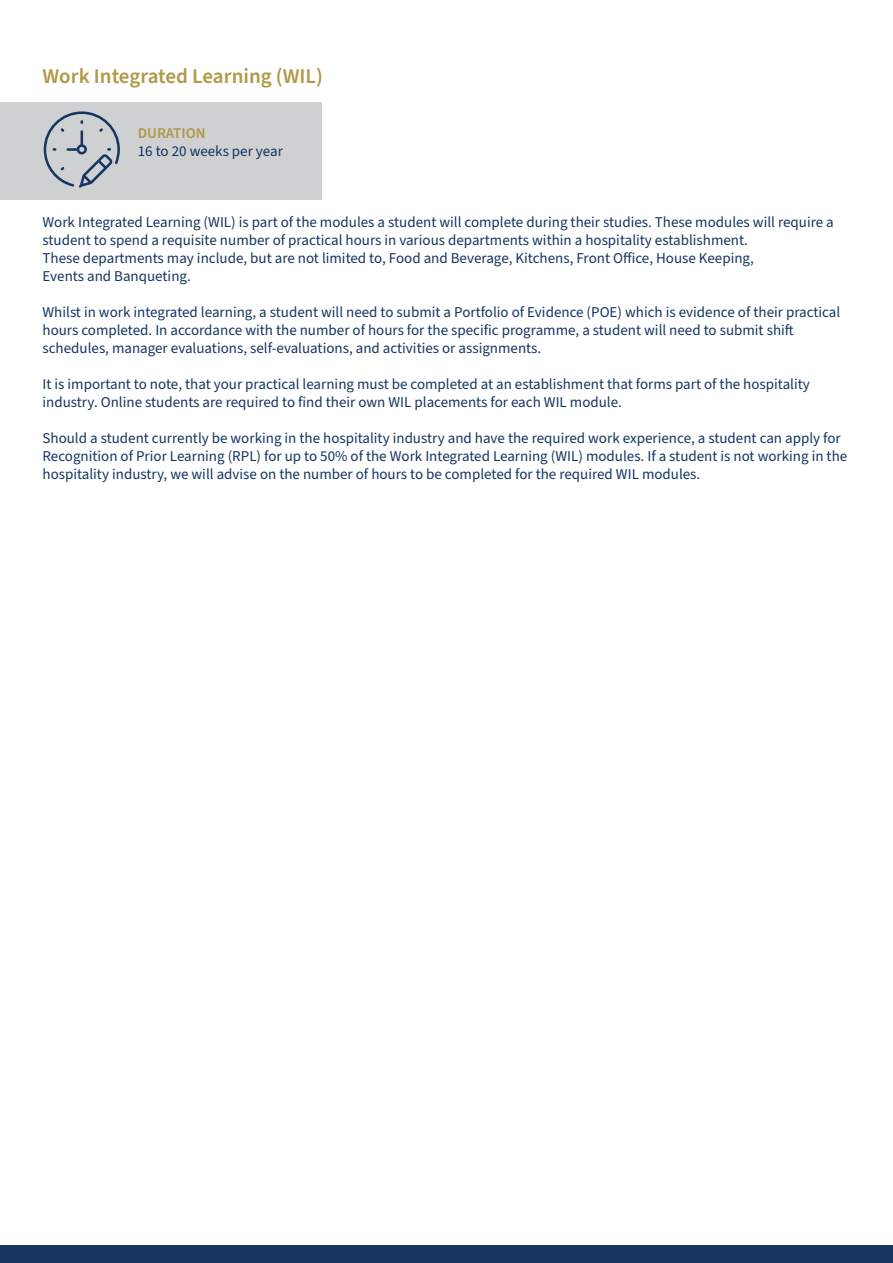
<style>
.page{position:relative;width:893px;height:1263px;background:#fff}
.page>*{position:absolute;margin:0;border:0;box-sizing:border-box;transform-origin:0 0}
.t1{font:600 21px "Source Sans Pro";color:#b09947}
.t2{font:15px/18px "Source Sans Pro";color:#163561}
.t3{font:600 15px "Source Sans Pro";color:#b09947}
</style>
<div class="page">
<div style="left:0;top:1245px;width:893px;height:18px;background:#163561"></div>
<div style="left:0;top:102px;width:321px;height:98px;background:#ced0d2"></div>
<svg style="left:44px;top:111px;width:76px;height:77px"></svg>
<h1 class="t1" style="left:43px;top:62px;width:282px">Work Integrated Learning (WIL)</h1>
<p class="t3" style="left:138px;top:123px;width:69px">DURATION</p>
<p class="t2" style="left:138px;top:143px;width:147px">16 to 20 weeks per year</p>
<p class="t2" style="left:43px;top:214px;width:793px">Work Integrated Learning (WIL) is part of the modules a student will complete during their studies. These modules will require a student to spend a requisite number of practical hours in various departments within a hospitality establishment.<br>These departments may include, but are not limited to, Food and Beverage, Kitchens, Front Office, House Keeping,<br>Events and Banqueting.</p>
<p class="t2" style="left:43px;top:304px;width:799px">Whilst in work integrated learning, a student will need to submit a Portfolio of Evidence (POE) which is evidence of their practical hours completed. In accordance with the number of hours for the specific programme, a student will need to submit shift schedules, manager evaluations, self-evaluations, and activities or assignments.</p>
<p class="t2" style="left:43px;top:376px;width:769px">It is important to note, that your practical learning must be completed at an establishment that forms part of the hospitality industry. Online students are required to find their own WIL placements for each WIL module.</p>
<p class="t2" style="left:43px;top:430px;width:806px">Should a student currently be working in the hospitality industry and have the required work experience, a student can apply for<br>Recognition of Prior Learning (RPL) for up to 50% of the Work Integrated Learning (WIL) modules. If a student is not working in the hospitality industry, we will advise on the number of hours to be completed for the required WIL modules.</p>
</div>
